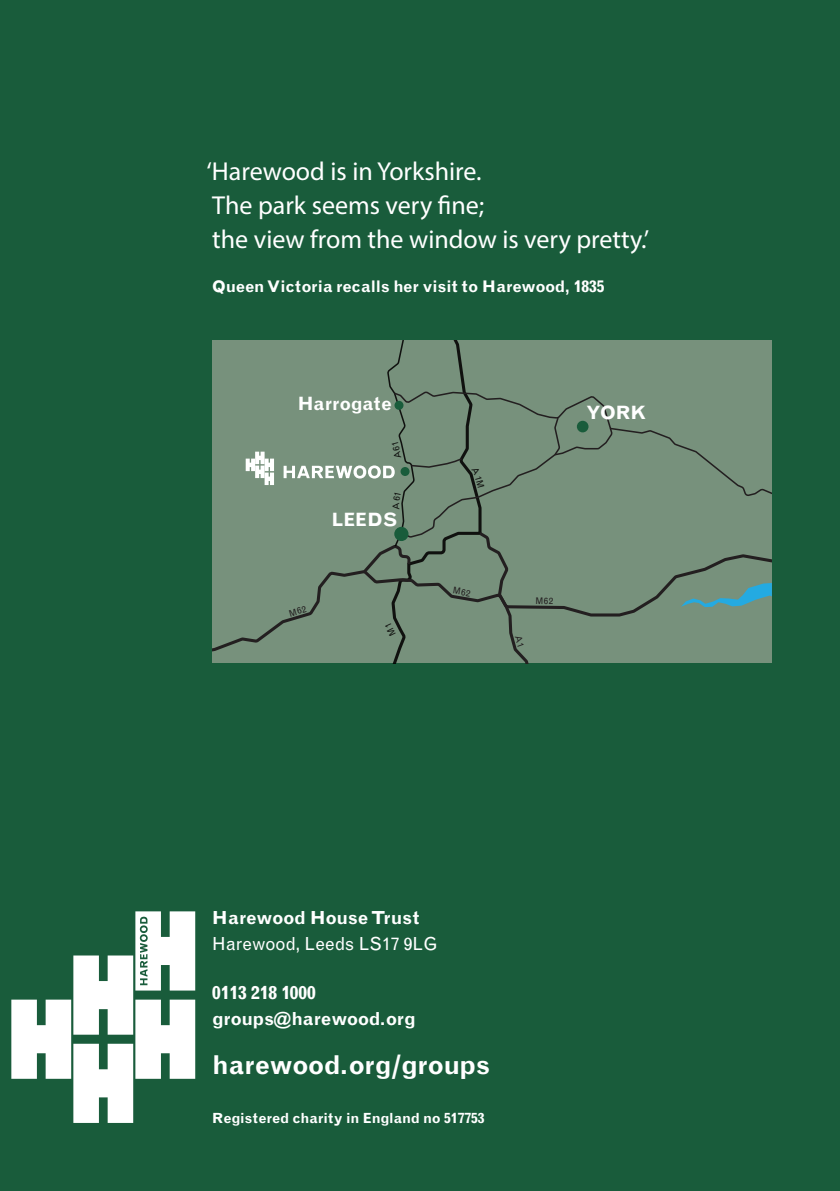
<style>
.page{position:relative;width:840px;height:1191px;background:#fff}
.page>*{position:absolute;margin:0;border:0;box-sizing:border-box;transform-origin:0 0}
.t1{font:26px/34px "Myriad Pro";color:#fff}
.t2{font:700 26px "Grotesque MT Std";letter-spacing:-.01em;color:#fff}
.t3{font:700 18.4px "Grotesque MT Std";color:#fff}
.t4{font:18px/26px "Grotesque MT Std";color:#fff}
.t5{font:700 18px/26px "Grotesque MT Std";color:#fff}
.t6{font:700 16px "Grotesque MT Std";color:#fff}
.t7{font:700 14px "Grotesque MT Std";color:#fff}
.s1{font-weight:700}
</style>
<div class="page">
<div style="left:0;top:0;width:839px;height:1191px;background:#195c3b"></div>
<svg style="left:11px;top:911px;width:184px;height:212px"></svg>
<div style="left:212px;top:340px;width:559px;height:323px;background:#77917c"></div>
<svg style="left:212px;top:615px;width:413px;height:37px"></svg>
<svg style="left:613px;top:428px;width:158px;height:187px"></svg>
<svg style="left:680px;top:583px;width:91px;height:24px"></svg>
<svg style="left:245px;top:451px;width:29px;height:34px"></svg>
<svg style="left:283px;top:340px;width:330px;height:323px"></svg>
<p class="t1" style="left:206px;top:154px;width:444px">‘Harewood is in Yorkshire.<br>The park seems very fine;<br>the view from the window is very pretty.’</p>
<p class="t6" style="left:212px;top:277px;width:393px">Queen Victoria recalls her visit to Harewood, 1835</p>
<p class="t3" style="left:298px;top:393px;width:96px">Harrogate</p>
<p class="t3" style="left:331px;top:508px;width:68px">LEEDS</p>
<p class="t3" style="left:586px;top:402px;width:61px">YORK</p>
<p class="t4" style="left:212px;top:905px;width:226px"><span class="s1">Harewood House Trust<br></span>Harewood, Leeds LS17 9LG</p>
<p class="t5" style="left:212px;top:979px;width:205px">0113 218 1000 groups@harewood.org</p>
<p class="t2" style="left:212px;top:1049px;width:279px">harewood.org/groups</p>
<p class="t7" style="left:212px;top:1109px;width:273px">Registered charity in England no 517753</p>
</div>
